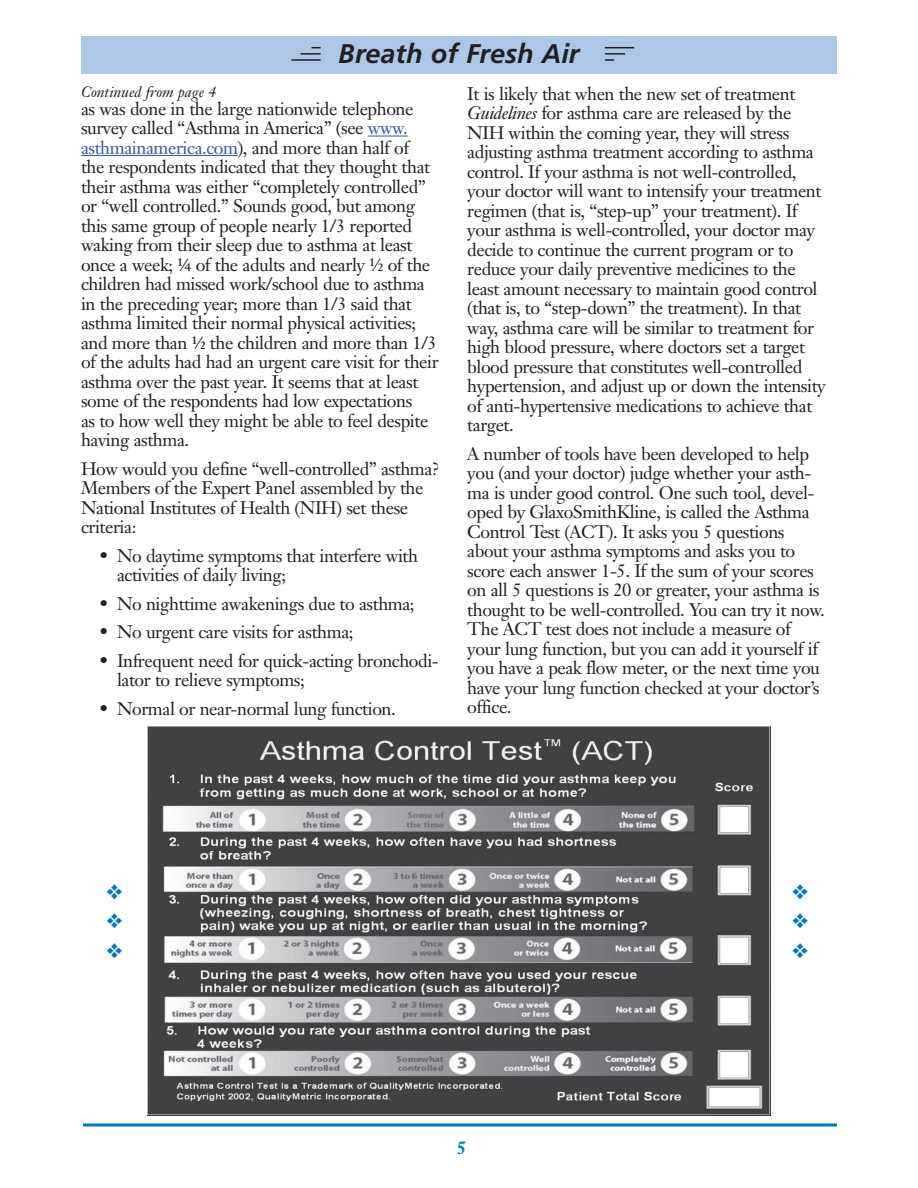
<style>
.page{position:relative;width:918px;height:1188px;background:#fff}
.page>*{position:absolute;margin:0;border:0;box-sizing:border-box;transform-origin:0 0}
.t1{font:italic 700 27px "Frutiger";color:#231f20}
.t2{font:21px "Zapf Dingbats";color:#0079c2}
.t3{font:18px/19.5px "Janson Text";letter-spacing:-.025em;color:#231f20}
.t4{font:italic 15px "Janson Text";color:#231f20}
.s1{color:#3854a4}
.s2{font-style:italic}
</style>
<div class="page">
<hr style="left:83px;top:1124px;width:754px;height:2px;background:#0079c2">
<div style="left:81px;top:36px;width:756px;height:38px;background:#adc7e7"></div>
<hr style="left:291px;top:59px;width:30px;height:2px;background:#231f20">
<hr style="left:300px;top:53px;width:21px;height:2px;background:#231f20">
<svg style="left:605px;top:47px;width:29px;height:1px"></svg>
<hr style="left:605px;top:53px;width:20px;height:2px;background:#231f20">
<svg style="left:605px;top:59px;width:9px;height:2px"></svg>
<hr style="left:368px;top:136px;width:40px;height:1px;background:#3854a4">
<hr style="left:81px;top:155px;width:157px;height:1px;background:#3854a4">
<img style="left:148px;top:726px;width:623px;height:390px">
<h1 class="t1" style="left:339px;top:38px;width:242px">Breath of Fresh Air</h1>
<p class="t3" style="left:81px;top:99px;width:359px">as was done in the large nationwide telephone survey called “Asthma in America” (see <span class="s1">www. asthmainamerica.com</span>), and more than half of<br>the respondents indicated that they thought that their asthma was either “completely controlled” or “well controlled.” Sounds good, but among this same group of people nearly 1/3 reported waking from their sleep due to asthma at least once a week; ¼ of the adults and nearly ½ of the children had missed work/school due to asthma in the preceding year; more than 1/3 said that asthma limited their normal physical activities; and more than ½ the children and more than 1/3 of the adults had had an urgent care visit for their asthma over the past year. It seems that at least some of the respondents had low expectations<br>as to how well they might be able to feel despite having asthma.</p>
<p class="t3" style="left:81px;top:459px;width:360px">How would you define “well-controlled” asthma?<br>Members of the Expert Panel assembled by the National Institutes of Health (NIH) set these criteria:</p>
<p class="t3" style="left:117px;top:546px;width:303px;text-indent:-18px">• No daytime symptoms that interfere with activities of daily living;</p>
<p class="t3" style="left:99px;top:594px;width:317px">• No nighttime awakenings due to asthma;</p>
<p class="t3" style="left:99px;top:622px;width:256px">• No urgent care visits for asthma;</p>
<p class="t3" style="left:117px;top:651px;width:323px;text-indent:-18px">• Infrequent need for quick-acting bronchodi&shy;lator to relieve symptoms;</p>
<p class="t3" style="left:99px;top:699px;width:298px">• Normal or near-normal lung function.</p>
<p class="t4" style="left:81px;top:83px;width:137px">Continued from page 4</p>
<p class="t3" style="left:467px;top:83px;width:360px">It is likely that when the new set of treatment <span class="s2">Guidelines</span> for asthma care are released by the NIH within the coming year, they will stress adjusting asthma treatment according to asthma control. If your asthma is not well-controlled, your doctor will want to intensify your treatment regimen (that is, “step-up” your treatment). If your asthma is well-controlled, your doctor may decide to continue the current program or to reduce your daily preventive medicines to the least amount necessary to maintain good control (that is, to “step-down” the treatment). In that way, asthma care will be similar to treatment for high blood pressure, where doctors set a target blood pressure that constitutes well-controlled hypertension, and adjust up or down the intensity of anti-hypertensive medications to achieve that target.</p>
<p class="t3" style="left:467px;top:443px;width:359px">A number of tools have been developed to help you (and your doctor) judge whether your asth&shy;ma is under good control. One such tool, devel&shy;oped by GlaxoSmithKline, is called the Asthma Control Test (ACT). It asks you 5 questions about your asthma symptoms and asks you to score each answer 1-5. If the sum of your scores on all 5 questions is 20 or greater, your asthma is thought to be well-controlled. You can try it now.<br>The ACT test does not include a measure of your lung function, but you can add it yourself if you have a peak flow meter, or the next time you have your lung function checked at your doctor’s office.</p>
<p class="t2" style="left:105px;top:959px;width:77px;rotate:-90deg">❖ ❖ ❖</p>
<p class="t2" style="left:790px;top:959px;width:77px;rotate:-90deg">❖ ❖ ❖</p>
</div>
